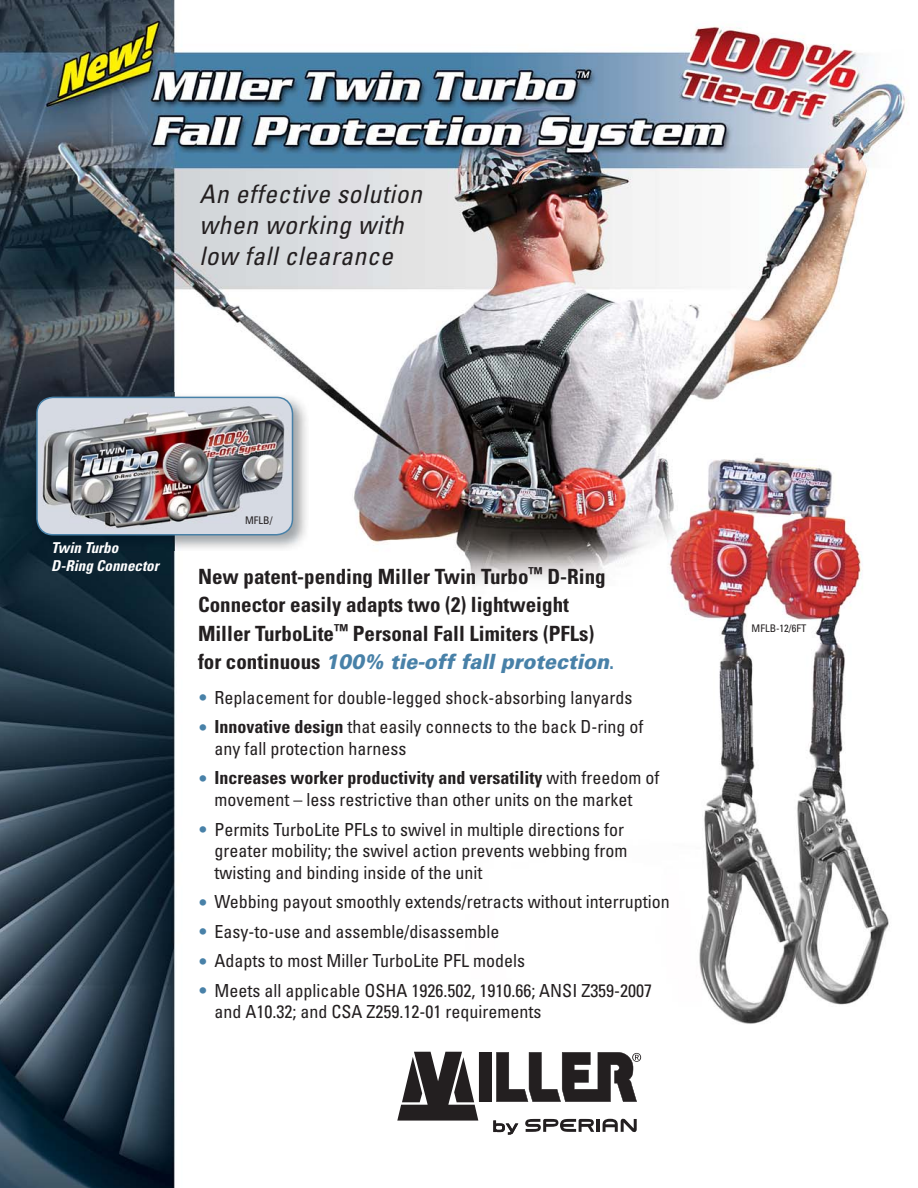
<style>
.page{position:relative;width:918px;height:1188px;background:#fff}
.page>*{position:absolute;margin:0;border:0;box-sizing:border-box;transform-origin:0 0}
.t1{font:italic condensed 25.5px/30.6px "Univers";letter-spacing:.025em;color:#231f20}
.t2{font:700 condensed 21px/28.5px "Univers";color:#231f20}
.t3{font:condensed 18px/21.6px "Univers";color:#231f20}
.t4{font:italic 700 condensed 15px/18px "Univers";color:#fff}
.t5{font:condensed 10.5px "Univers";color:#231f20}
.s1{font-weight:900;font-style:italic;font-stretch:normal;color:#4881a8}
.s2{color:#4881a8}
.s3{font-size:21px;color:#4881a8}
.s4{font-weight:700}
</style>
<div class="page">
<img style="left:0;top:0;width:905px;height:1188px">
<svg style="left:397px;top:1052px;width:244px;height:83px"></svg>
<img style="left:32px;top:393px;width:277px;height:158px">
<img style="left:37px;top:397px;width:256px;height:138px;border-radius:16px">
<div style="left:36px;top:397px;width:257px;height:139px;border:2px solid #4881a8;border-radius:16px"></div>
<h1 class="t1" style="left:200px;top:181px;width:224px">An effective solution when working with low fall clearance</h1>
<p class="t4" style="left:51px;top:540px;width:109px">Twin Turbo<br>D-Ring Connector</p>
<p class="t5" style="left:245px;top:517px;width:29px">MFLB/</p>
<p class="t2" style="left:198px;top:564px;width:417px">New patent-pending Miller Twin Turbo<sup>™</sup> D-Ring Connector easily adapts two (2) lightweight Miller TurboLite<sup>™</sup> Personal Fall Limiters (PFLs) for continuous <span class="s1">100% tie-off fall protection</span><span class="s2">.</span></p>
<p class="t3" style="left:200px;top:688px;width:434px"><span class="s3">•</span> Replacement for double-legged shock-absorbing lanyards</p>
<p class="t3" style="left:214px;top:718px;width:430px;text-indent:-15px"><span class="s3">•</span> <span class="s4">Innovative design</span> that easily connects to the back D-ring of any fall protection harness</p>
<p class="t3" style="left:214px;top:769px;width:446px;text-indent:-15px"><span class="s3">•</span> <span class="s4">Increases worker productivity and versatility</span> with freedom of movement – less restrictive than other units on the market</p>
<p class="t3" style="left:214px;top:820px;width:414px;text-indent:-15px"><span class="s3">•</span> Permits TurboLite PFLs to swivel in multiple directions for greater mobility; the swivel action prevents webbing from twisting and binding inside of the unit</p>
<p class="t3" style="left:200px;top:893px;width:472px"><span class="s3">•</span> Webbing payout smoothly extends/retracts without interruption</p>
<p class="t3" style="left:200px;top:922px;width:301px"><span class="s3">•</span> Easy-to-use and assemble/disassemble</p>
<p class="t3" style="left:200px;top:952px;width:327px"><span class="s3">•</span> Adapts to most Miller TurboLite PFL models</p>
<p class="t3" style="left:214px;top:981px;width:439px;text-indent:-15px"><span class="s3">•</span> Meets all applicable OSHA 1926.502, 1910.66; ANSI Z359-2007 and A10.32; and CSA Z259.12-01 requirements</p>
<p class="t5" style="left:752px;top:625px;width:56px">MFLB-12/6FT</p>
</div>
